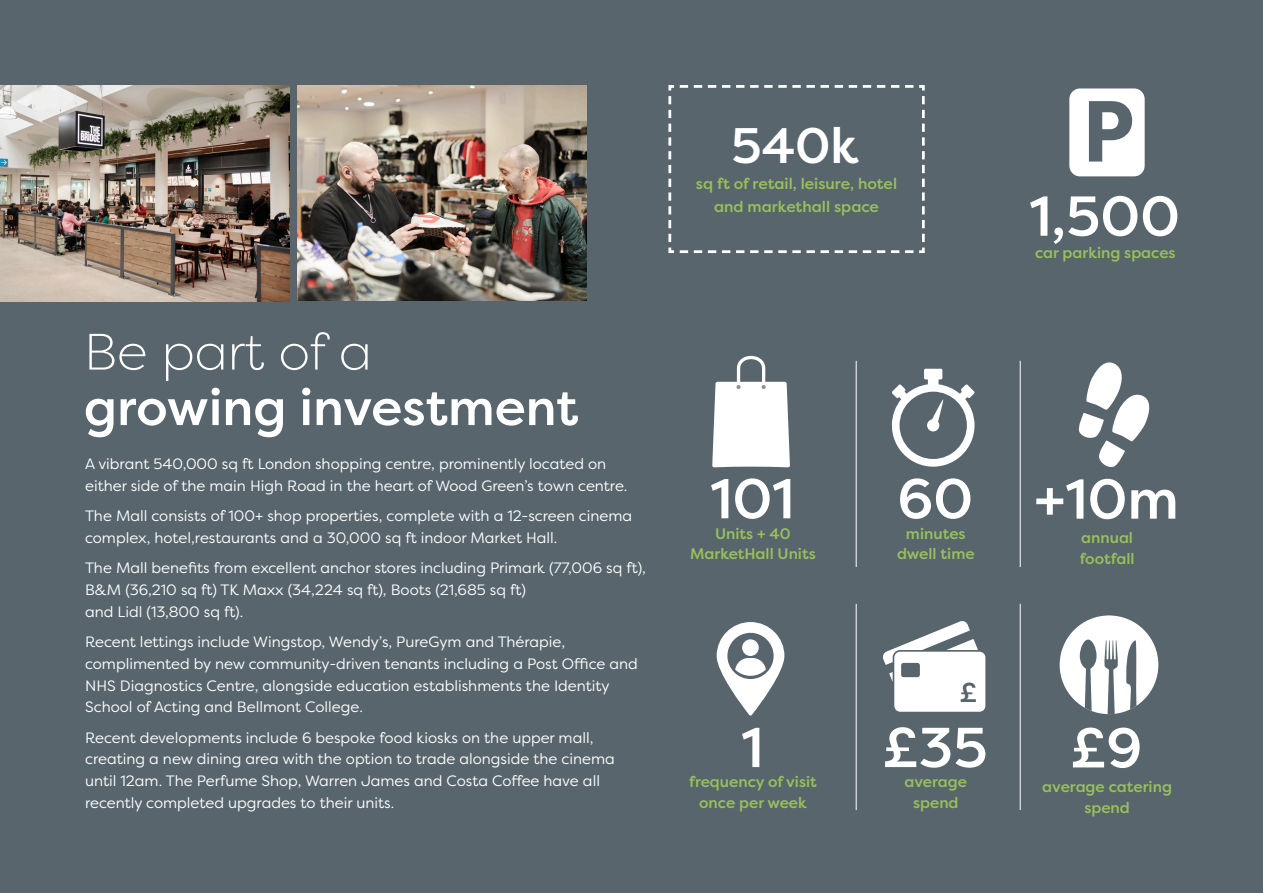
<style>
.page{position:relative;width:1263px;height:893px;background:#58656c}
.page>*{position:absolute;margin:0;border:0;box-sizing:border-box;transform-origin:0 0}
.t1{font:700 90.6px "Effra";color:#58656c}
.t2{font:500 56.1px "Filson Pro";color:#fff}
.t3{font:500 51px "Filson Pro";color:#fff}
.t4{font:300 51px "Filson Pro";color:#fff}
.t5{font:500 49.8px "Filson Pro";color:#fff}
.t6{font:500 27.45px "Filson Pro";color:#58656c}
.t7{font:500 15.45px "Filson Pro";color:#98c05c}
.t8{font:500 15.3px "Filson Pro";color:#98c05c}
.t9{font:15px/21.8px "Filson Pro";color:#fff}
</style>
<div class="page">
<svg style="left:712px;top:356px;width:78px;height:111px"></svg>
<svg style="left:668px;top:85px;width:257px;height:168px"></svg>
<svg style="left:1078px;top:362px;width:72px;height:105px"></svg>
<div style="left:1069px;top:88px;width:76px;height:88px;background:#fff;border-radius:11px"></div>
<img style="left:0;top:85px;width:289px;height:216px">
<img style="left:298px;top:85px;width:289px;height:215px">
<svg style="left:892px;top:369px;width:83px;height:98px"></svg>
<hr style="left:856px;top:604px;width:1px;height:206px;background:#fff">
<hr style="left:856px;top:361px;width:1px;height:206px;background:#fff">
<hr style="left:1020px;top:604px;width:1px;height:206px;background:#fff">
<hr style="left:1020px;top:361px;width:1px;height:206px;background:#fff">
<svg style="left:883px;top:621px;width:102px;height:91px"></svg>
<div style="left:1060px;top:615px;width:98px;height:99px;background:#fff;border-radius:50%"></div>
<svg style="left:1126px;top:640px;width:11px;height:69px"></svg>
<svg style="left:1104px;top:640px;width:14px;height:74px"></svg>
<svg style="left:1080px;top:640px;width:16px;height:71px"></svg>
<svg style="left:717px;top:622px;width:67px;height:94px"></svg>
<p class="t5" style="left:731px;top:111px;width:129px">540k</p>
<p class="t7" style="left:696px;top:173px;width:203px">sq ft of retail, leisure, hotel</p>
<p class="t7" style="left:714px;top:195px;width:166px">and markethall space</p>
<p class="t4" style="left:84px;top:319px;width:290px">Be part of a</p>
<p class="t3" style="left:84px;top:372px;width:496px">growing investment</p>
<p class="t9" style="left:85px;top:453px;width:544px">A vibrant 540,000 sq ft London shopping centre, prominently located on either side of the main High Road in the heart of Wood Green’s town centre.</p>
<p class="t9" style="left:85px;top:505px;width:549px">The Mall consists of 100+ shop properties, complete with a 12-screen cinema complex, hotel,restaurants and a 30,000 sq ft indoor Market Hall.</p>
<p class="t9" style="left:85px;top:557px;width:562px">The Mall benefits from excellent anchor stores including Primark (77,006 sq ft),<br>B&amp;M (36,210 sq ft) TK Maxx (34,224 sq ft), Boots (21,685 sq ft)<br>and Lidl (13,800 sq ft).</p>
<p class="t9" style="left:85px;top:631px;width:554px">Recent lettings include Wingstop, Wendy’s, PureGym and Thérapie, complimented by new community-driven tenants including a Post Office and NHS Diagnostics Centre, alongside education establishments the Identity School of Acting and Bellmont College.</p>
<p class="t9" style="left:85px;top:726px;width:531px">Recent developments include 6 bespoke food kiosks on the upper mall, creating a new dining area with the option to trade alongside the cinema until 12am. The Perfume Shop, Warren James and Costa Coffee have all recently completed upgrades to their units.</p>
<p class="t2" style="left:710px;top:460px;width:85px">101</p>
<p class="t8" style="left:715px;top:523px;width:77px">Units + 40</p>
<p class="t8" style="left:690px;top:543px;width:127px">MarketHall Units</p>
<p class="t2" style="left:741px;top:709px;width:24px">1</p>
<p class="t8" style="left:689px;top:771px;width:129px">frequency of visit</p>
<p class="t8" style="left:699px;top:792px;width:109px">once per week</p>
<p class="t2" style="left:897px;top:460px;width:77px">60</p>
<p class="t8" style="left:906px;top:523px;width:61px">minutes</p>
<p class="t8" style="left:897px;top:543px;width:79px">dwell time</p>
<p class="t6" style="left:960px;top:673px;width:19px">£</p>
<p class="t2" style="left:883px;top:709px;width:106px">£35</p>
<p class="t8" style="left:904px;top:771px;width:64px">average</p>
<p class="t8" style="left:913px;top:792px;width:47px">spend</p>
<p class="t1" style="left:1083px;top:77px;width:54px">P</p>
<p class="t2" style="left:1029px;top:177px;width:152px">1,500</p>
<p class="t8" style="left:1035px;top:242px;width:142px">car parking spaces</p>
<p class="t2" style="left:1034px;top:460px;width:146px">+10m</p>
<p class="t8" style="left:1081px;top:527px;width:53px">annual</p>
<p class="t8" style="left:1080px;top:548px;width:56px">footfall</p>
<p class="t2" style="left:1071px;top:709px;width:73px">£9</p>
<p class="t8" style="left:1042px;top:776px;width:131px">average catering</p>
<p class="t8" style="left:1084px;top:797px;width:47px">spend</p>
</div>
